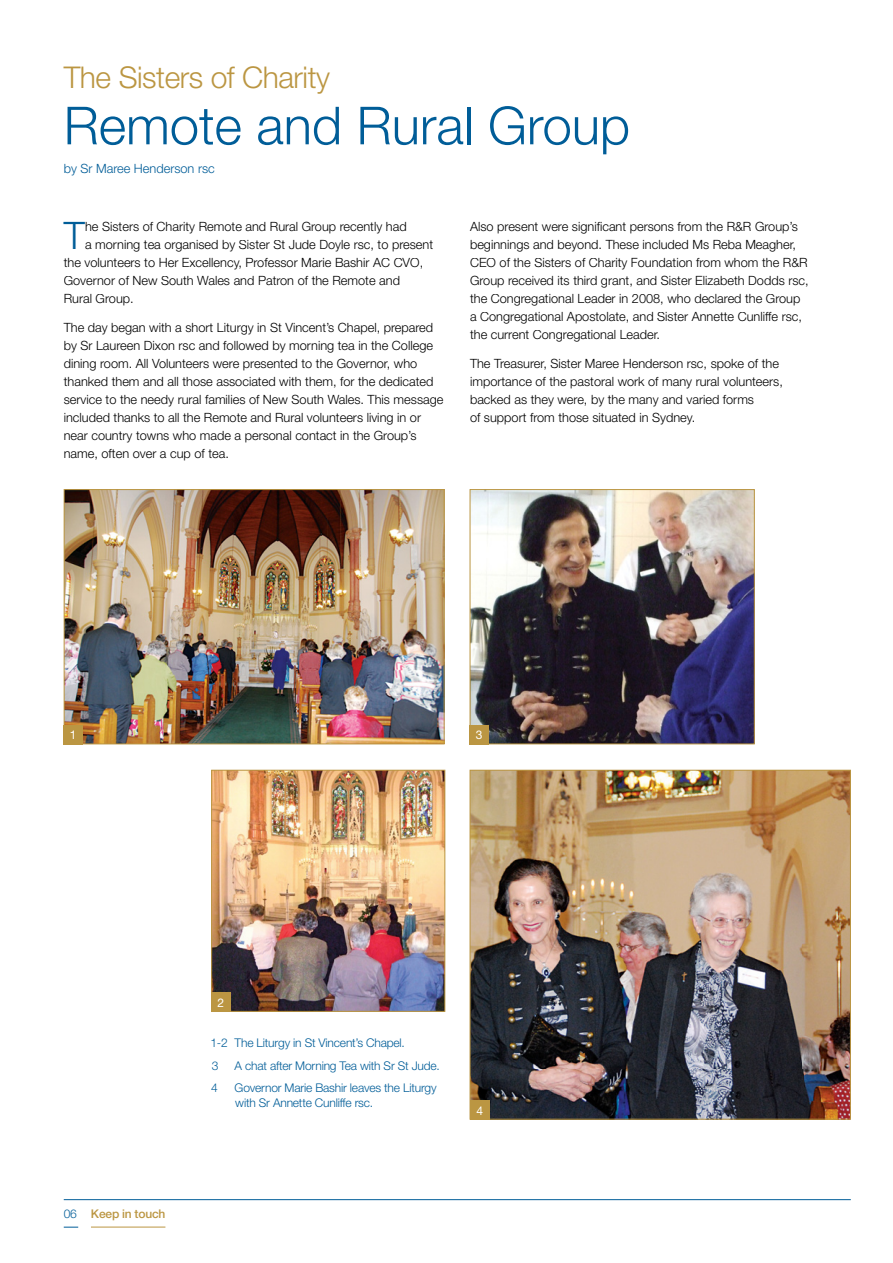
<style>
.page{position:relative;width:893px;height:1263px;background:#fff}
.page>*{position:absolute;margin:0;border:0;box-sizing:border-box;transform-origin:0 0}
.t1{font:300 52.5px "Helvetica Neue LT";color:#005d98}
.t2{font:300 37.95px "Helvetica Neue LT";color:#005d98}
.t3{font:300 30px "Helvetica Neue LT";letter-spacing:-.015em;color:#bb9642}
.t4{font:300 12.75px/18px "Helvetica Neue LT";color:#000}
.t5{font:300 12.75px "Helvetica Neue LT";color:#005d98}
.t6{font:300 12px/22.5px "Helvetica Neue LT";letter-spacing:-.015em;color:#005d98}
.t7{font:500 12px "Helvetica Neue LT";letter-spacing:-.015em;color:#bb9642}
.t8{font:12px "Helvetica Neue LT";color:#fff}
.s1{font-weight:300;color:#005d98}
</style>
<div class="page">
<hr style="left:64px;top:1199px;width:786px;height:1px;background:#005d98">
<hr style="left:91px;top:1227px;width:74px;height:1px;background:#bb9642">
<svg style="left:64px;top:1227px;width:14px;height:1px"></svg>
<img style="left:471px;top:772px;width:377px;height:346px">
<div style="left:469px;top:770px;width:381px;height:350px;border:1px solid #bb9642"></div>
<div style="left:470px;top:1100px;width:19px;height:20px;background:#bb9642"></div>
<img style="left:66px;top:491px;width:376px;height:251px">
<div style="left:64px;top:489px;width:380px;height:255px;border:1px solid #bb9642"></div>
<div style="left:64px;top:725px;width:19px;height:19px;background:#bb9642"></div>
<img style="left:471px;top:491px;width:281px;height:251px">
<div style="left:469px;top:489px;width:285px;height:255px;border:1px solid #bb9642"></div>
<div style="left:469px;top:725px;width:20px;height:19px;background:#bb9642"></div>
<img style="left:213px;top:772px;width:230px;height:238px">
<div style="left:211px;top:770px;width:234px;height:242px;border:1px solid #bb9642"></div>
<div style="left:211px;top:993px;width:19px;height:19px;background:#bb9642"></div>
<h3 class="t3" style="left:64px;top:66px;width:268px">The Sisters of Charity</h3>
<h1 class="t1" style="left:64px;top:107px;width:568px">Remote and Rural Group</h1>
<p class="t5" style="left:64px;top:164px;width:152px">by Sr Maree Henderson rsc</p>
<h2 class="t2" style="left:64px;top:222px;width:23px">T</h2>
<p class="t4" style="left:85px;top:219px;width:323px">he Sisters of Charity Remote and Rural Group recently had</p>
<p class="t4" style="left:85px;top:237px;width:349px">a morning tea organised by Sister St Jude Doyle rsc, to present</p>
<p class="t4" style="left:64px;top:255px;width:361px">the volunteers to Her Excellency, Professor Marie Bashir AC CVO,</p>
<p class="t4" style="left:64px;top:273px;width:338px">Governor of New South Wales and Patron of the Remote and</p>
<p class="t4" style="left:64px;top:291px;width:71px">Rural Group.</p>
<p class="t4" style="left:64px;top:320px;width:381px">The day began with a short Liturgy in St Vincent’s Chapel, prepared by Sr Laureen Dixon rsc and followed by morning tea in the College dining room. All Volunteers were presented to the Governor, who thanked them and all those associated with them, for the dedicated service to the needy rural families of New South Wales. This message included thanks to all the Remote and Rural volunteers living in or near country towns who made a personal contact in the Group’s name, often over a cup of tea.</p>
<p class="t4" style="left:470px;top:219px;width:340px">Also present were significant persons from the R&amp;R Group’s beginnings and beyond. These included Ms Reba Meagher, CEO of the Sisters of Charity Foundation from whom the R&amp;R Group received its third grant, and Sister Elizabeth Dodds rsc, the Congregational Leader in 2008, who declared the Group a Congregational Apostolate, and Sister Annette Cunliffe rsc, the current Congregational Leader.</p>
<p class="t4" style="left:470px;top:356px;width:314px">The Treasurer, Sister Maree Henderson rsc, spoke of the importance of the pastoral work of many rural volunteers, backed as they were, by the many and varied forms<br>of support from those situated in Sydney.</p>
<p class="t8" style="left:70px;top:731px;width:8px">1</p>
<p class="t8" style="left:476px;top:731px;width:8px">3</p>
<p class="t8" style="left:217px;top:998px;width:8px">2</p>
<p class="t7" style="left:64px;top:1210px;width:103px"><span class="s1">06</span> Keep in touch</p>
<p class="t6" style="left:210px;top:1033px;width:196px">1-2 The Liturgy in St Vincent’s Chapel.<br>3</p>
<p class="t6" style="left:235px;top:1055px;width:207px">A chat after Morning Tea with Sr St Jude.</p>
<p class="t6" style="left:211px;top:1078px;width:8px">4</p>
<p class="t6" style="left:235px;top:1081px;width:203px;line-height:15px">Governor Marie Bashir leaves the Liturgy with Sr Annette Cunliffe rsc.</p>
<p class="t8" style="left:476px;top:1106px;width:8px">4</p>
</div>
